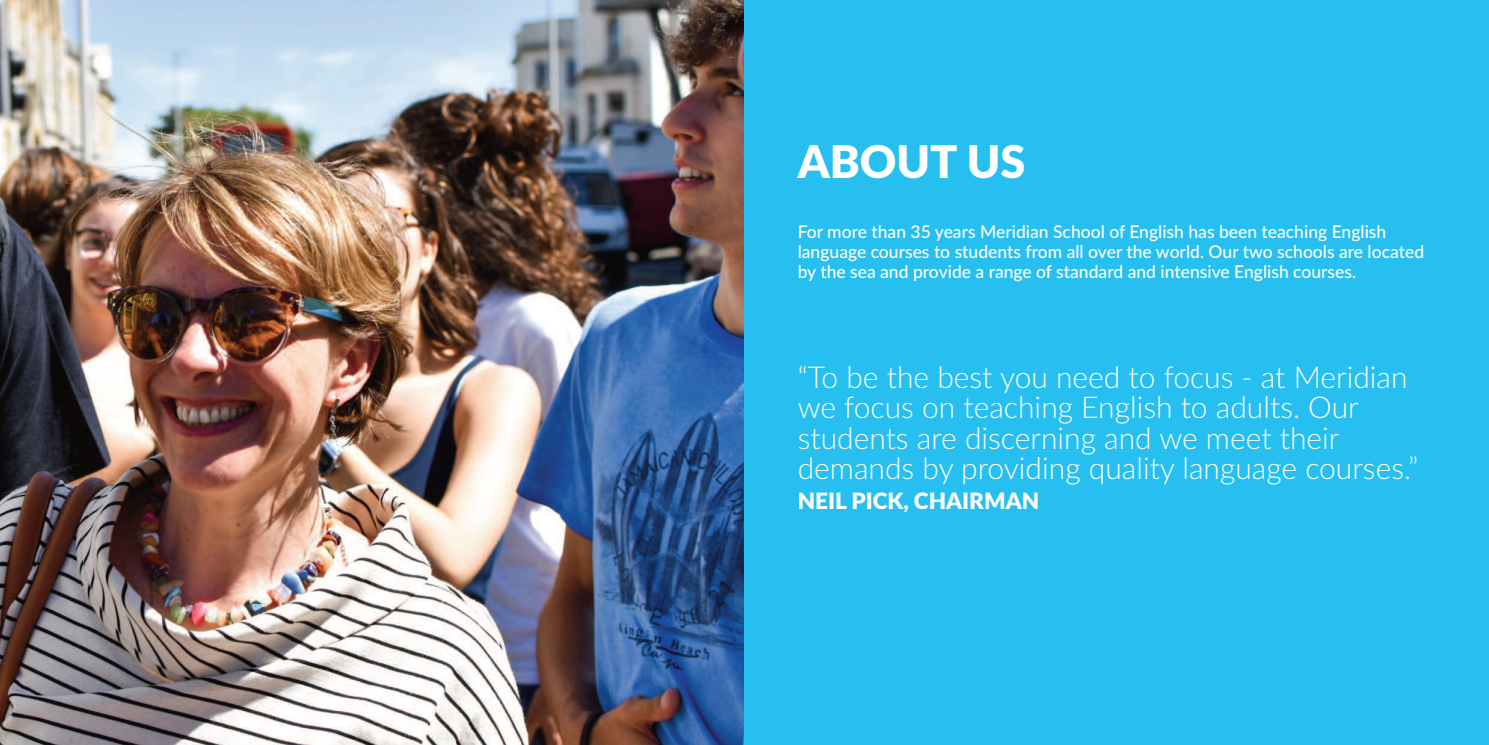
<style>
.page{position:relative;width:1489px;height:745px;background:#fff}
.page>*{position:absolute;margin:0;border:0;box-sizing:border-box;transform-origin:0 0}
.t1{font:900 45px "Lato";color:#fff}
.t2{font:300 30px/30px "Lato";color:#fff}
.t3{font:900 22.5px "Lato";color:#fff}
.t4{font:500 17.5px/20px "Lato";color:#fff}
</style>
<div class="page">
<img style="left:0;top:0;width:744px;height:744px">
<div style="left:744px;top:0;width:744px;height:744px;background:#26bff0"></div>
<h1 class="t1" style="left:797px;top:136px;width:229px">ABOUT US</h1>
<p class="t4" style="left:797px;top:222px;width:628px">For more than 35 years Meridian School of English has been teaching English language courses to students from all over the world. Our two schools are located by the sea and provide a range of standard and intensive English courses.</p>
<h2 class="t2" style="left:797px;top:363px;width:622px">“To be the best you need to focus - at Meridian we focus on teaching English to adults. Our students are discerning and we meet their demands by providing quality language courses.”</h2>
<p class="t3" style="left:797px;top:487px;width:243px">NEIL PICK, CHAIRMAN</p>
</div>
